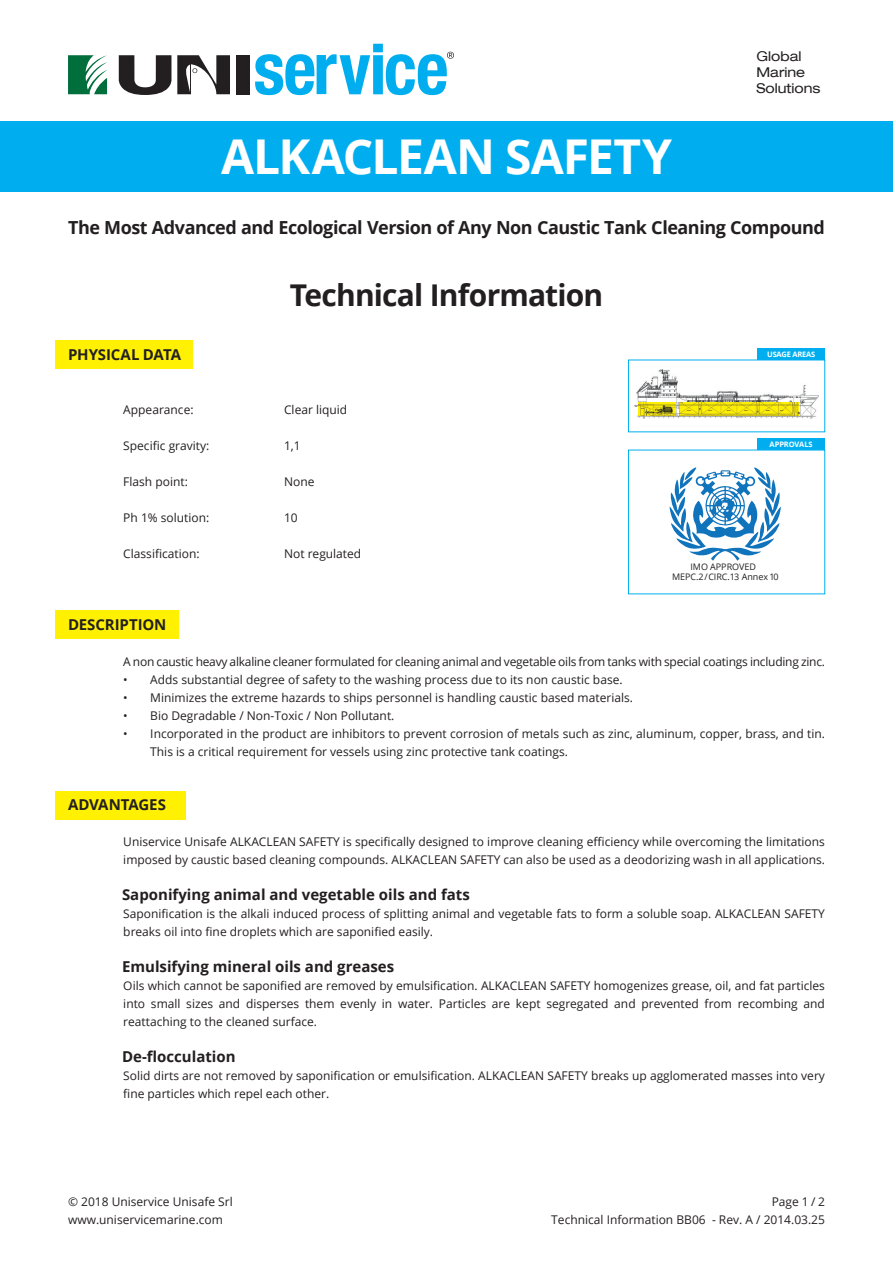
<style>
.page{position:relative;width:893px;height:1263px;background:#fff}
.page>*{position:absolute;margin:0;border:0;box-sizing:border-box;transform-origin:0 0}
.t1{font:700 48px "Open Sans";letter-spacing:-.02em;color:#fff}
.t2{font:700 30px "Open Sans";letter-spacing:-.03em;color:#231f20}
.t3{font:700 18px "Open Sans";letter-spacing:-.025em;color:#231f20}
.t4{font:700 15px "Open Sans";color:#231f20}
.t5{font:expanded 13.5px/16.2px "Helvetica Neue LT Com";color:#231f20}
.t6{font:12px/18px "Open Sans";color:#231f20}
.t7{font:12px "Open Sans";letter-spacing:-.02em;color:#231f20}
.t8{font:9px/10.8px "Open Sans";letter-spacing:-.005em;color:#231f20;text-align:center}
.t9{font:700 7.5px "Open Sans";letter-spacing:-.03em;color:#fff}
</style>
<div class="page">
<div style="left:55px;top:340px;width:137px;height:29px;background:#fff101"></div>
<div style="left:55px;top:610px;width:124px;height:29px;background:#fff101"></div>
<div style="left:55px;top:790px;width:130px;height:29px;background:#fff101"></div>
<img style="left:634px;top:369px;width:185px;height:50px">
<img style="left:639px;top:403px;width:36px;height:12px">
<img style="left:679px;top:403px;width:119px;height:12px">
<svg style="left:669px;top:467px;width:112px;height:93px"></svg>
<div style="left:757px;top:349px;width:68px;height:11px;background:#00aeef"></div>
<div style="left:757px;top:439px;width:68px;height:11px;background:#00aeef"></div>
<div style="left:0;top:121px;width:893px;height:70px;background:#00aeef"></div>
<svg style="left:255px;top:44px;width:199px;height:51px"></svg>
<div style="left:236px;top:55px;width:14px;height:39px;background:#231f20"></div>
<svg style="left:119px;top:55px;width:111px;height:40px"></svg>
<svg style="left:68px;top:55px;width:39px;height:39px"></svg>
<h1 class="t1" style="left:221px;top:123px;width:452px">ALKACLEAN SAFETY</h1>
<p class="t5" style="left:756px;top:48px;width:65px">Global<br>Marine<br>Solutions</p>
<h3 class="t3" style="left:68px;top:215px;width:758px">The Most Advanced and Ecological Version of Any Non Caustic Tank Cleaning Compound</h3>
<p class="t4" style="left:68px;top:344px;width:115px">PHYSICAL DATA</p>
<h2 class="t2" style="left:290px;top:274px;width:315px">Technical Information</h2>
<p class="t6" style="left:123px;top:400px;width:72px">Appearance:</p>
<p class="t6" style="left:284px;top:400px;width:65px">Clear liquid</p>
<p class="t6" style="left:123px;top:436px;width:88px">Specific gravity:</p>
<p class="t6" style="left:284px;top:436px;width:18px">1,1</p>
<p class="t6" style="left:123px;top:472px;width:66px">Flash point:</p>
<p class="t6" style="left:284px;top:472px;width:32px">None</p>
<p class="t6" style="left:123px;top:508px;width:88px">Ph 1% solution:</p>
<p class="t6" style="left:284px;top:508px;width:15px">10</p>
<p class="t6" style="left:123px;top:544px;width:78px">Classification:</p>
<p class="t6" style="left:284px;top:544px;width:79px">Not regulated</p>
<p class="t9" style="left:767px;top:349px;width:49px">USAGE AREAS</p>
<p class="t9" style="left:770px;top:439px;width:45px">APPROVALS</p>
<p class="t8" style="left:672px;top:561px;width:108px">IMO APPROVED<br>MEPC.2/CIRC.13 Annex 10</p>
<p class="t4" style="left:68px;top:614px;width:100px">DESCRIPTION</p>
<p class="t7" style="left:123px;top:653px;width:703px">A non caustic heavy alkaline cleaner formulated for cleaning animal and vegetable oils from tanks with special coatings including zinc.</p>
<p class="t6" style="left:123px;top:670px;width:501px">• Adds substantial degree of safety to the washing process due to its non caustic base.</p>
<p class="t6" style="left:123px;top:688px;width:511px">• Minimizes the extreme hazards to ships personnel is handling caustic based materials.</p>
<p class="t6" style="left:123px;top:706px;width:273px">• Bio Degradable / Non-Toxic / Non Pollutant.</p>
<p class="t6" style="left:150px;top:724px;width:676px;text-indent:-27px">• Incorporated in the product are inhibitors to prevent corrosion of metals such as zinc, aluminum, copper, brass, and tin.<br>This is a critical requirement for vessels using zinc protective tank coatings.</p>
<p class="t4" style="left:68px;top:794px;width:99px">ADVANTAGES</p>
<p class="t6" style="left:123px;top:832px;width:703px">Uniservice Unisafe ALKACLEAN SAFETY is specifically designed to improve cleaning efficiency while overcoming the limitations imposed by caustic based cleaning compounds. ALKACLEAN SAFETY can also be used as a deodorizing wash in all applications.</p>
<p class="t4" style="left:122px;top:884px;width:349px">Saponifying animal and vegetable oils and fats</p>
<p class="t6" style="left:123px;top:904px;width:703px">Saponification is the alkali induced process of splitting animal and vegetable fats to form a soluble soap. ALKACLEAN SAFETY breaks oil into fine droplets which are saponified easily.</p>
<p class="t4" style="left:122px;top:956px;width:274px">Emulsifying mineral oils and greases</p>
<p class="t6" style="left:123px;top:976px;width:703px;text-align:justify">Oils which cannot be saponified are removed by emulsification. ALKACLEAN SAFETY homogenizes grease, oil, and fat particles into small sizes and disperses them evenly in water. Particles are kept segregated and prevented from recombing and reattaching to the cleaned surface.</p>
<p class="t4" style="left:122px;top:1046px;width:115px">De-flocculation</p>
<p class="t6" style="left:123px;top:1066px;width:703px">Solid dirts are not removed by saponification or emulsification. ALKACLEAN SAFETY breaks up agglomerated masses into very fine particles which repel each other.</p>
<p class="t6" style="left:68px;top:1192px;width:166px">© 2018 Uniservice Unisafe Srl</p>
<p class="t6" style="left:772px;top:1192px;width:55px">Page 1 / 2</p>
<p class="t6" style="left:68px;top:1210px;width:156px">www.uniservicemarine.com</p>
<p class="t6" style="left:551px;top:1210px;width:275px">Technical Information BB06 - Rev. A / 2014.03.25</p>
</div>
